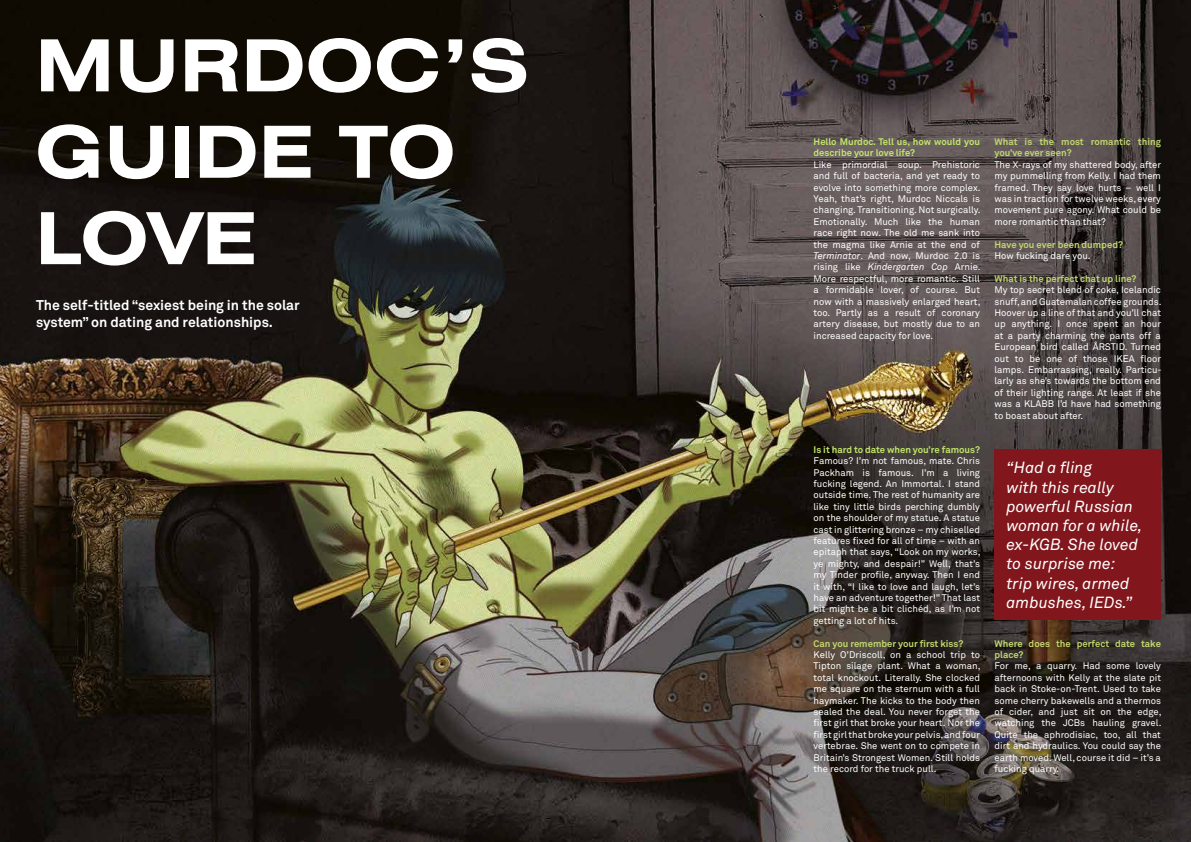
<style>
.page{position:relative;width:1191px;height:842px;background:#fff}
.page>*{position:absolute;margin:0;border:0;box-sizing:border-box;transform-origin:0 0}
.t1{font:700 expanded 72px/86.4px "Swiss 721 BT";color:#fff}
.t2{font:italic 16px/19.2px "Akkurat";color:#fff}
.t3{font:700 14px/16.8px "Akkurat";color:#fff}
.t4{font:9.5px/11.4px "Akkurat";color:#fff;text-align:justify}
.t5{font:700 9.5px/11.4px "Akkurat";color:#c1d66e}
.t6{font:700 9.5px/11.4px "Akkurat";color:#c2e76b}
.t7{font:700 9.5px "Akkurat";color:#c1e66a}
.s1{font-style:italic}
</style>
<div class="page">
<img style="left:0;top:0;width:1191px;height:842px">
<div style="left:994px;top:449px;width:167px;height:171px;background:#81171c"></div>
<h1 class="t1" style="left:35px;top:22px;width:496px">MURDOC’S<br>GUIDE TO<br>LOVE</h1>
<h3 class="t3" style="left:36px;top:297px;width:265px">The self-titled “sexiest being in the solar system” on dating and relationships.</h3>
<p class="t6" style="left:813px;top:136px;width:168px">Hello Murdoc. Tell us, how would you describe your love life?</p>
<p class="t4" style="left:813px;top:159px;width:168px">Like primordial soup. Prehistoric and full of bacteria, and yet ready to evolve into something more complex.<br>Yeah, that’s right, Murdoc Niccals is changing. Transitioning. Not surgically.<br>Emotionally. Much like the human race right now. The old me sank into the magma like Arnie at the end of <span class="s1">Terminator</span>. And now, Murdoc 2.0 is rising like <span class="s1">Kindergarten Cop</span> Arnie.<br>More respectful, more romantic. Still a formidable lover, of course. But now with a massively enlarged heart, too. Partly as a result of coronary artery disease, but mostly due to an increased capacity for love.</p>
<p class="t7" style="left:813px;top:443px;width:168px">Is it hard to date when you’re famous?</p>
<p class="t4" style="left:813px;top:455px;width:168px">Famous? I’m not famous, mate. Chris Packham is famous. I’m a living fucking legend. An Immortal. I stand outside time. The rest of humanity are like tiny little birds perching dumbly on the shoulder of my statue. A statue cast in glittering bronze – my chiselled features fixed for all of time – with an epitaph that says, “Look on my works, ye mighty, and despair!” Well, that’s my Tinder profile, anyway. Then I end it with, “I like to love and laugh, let’s have an adventure together!” That last bit might be a bit clichéd, as I’m not getting a lot of hits.</p>
<p class="t5" style="left:813px;top:637px;width:151px">Can you remember your first kiss?</p>
<p class="t4" style="left:813px;top:649px;width:168px">Kelly O’Driscoll, on a school trip to Tipton silage plant. What a woman, total knockout. Literally. She clocked me square on the sternum with a full haymaker. The kicks to the body then sealed the deal. You never forget the first girl that broke your heart. Nor the first girl that broke your pelvis, and four vertebrae. She went on to compete in Britain’s Strongest Women. Still holds the record for the truck pull.</p>
<p class="t5" style="left:994px;top:136px;width:168px">What is the most romantic thing you’ve ever seen?</p>
<p class="t4" style="left:994px;top:159px;width:168px">The X-rays of my shattered body, after my pummelling from Kelly. I had them framed. They say love hurts – well I was in traction for twelve weeks, every movement pure agony. What could be more romantic than that?</p>
<p class="t5" style="left:994px;top:238px;width:130px">Have you ever been dumped?</p>
<p class="t4" style="left:994px;top:250px;width:98px">How fucking dare you.</p>
<p class="t5" style="left:994px;top:273px;width:144px">What is the perfect chat up line?</p>
<p class="t4" style="left:994px;top:284px;width:169px">My top secret blend of coke, Icelandic snuff, and Guatemalan coffee grounds.<br>Hoover up a line of that and you’ll chat up anything. I once spent an hour at a party charming the pants off a European bird called ÅRSTID. Turned out to be one of those IKEA floor lamps. Embarrassing, really. Particu&shy;larly as she’s towards the bottom end of their lighting range. At least if she was a KLABB I’d have had something to boast about after.</p>
<h2 class="t2" style="left:1006px;top:459px;width:138px">“Had a fling<br>with this really powerful Russian woman for a while, ex-KGB. She loved to surprise me: trip wires, armed ambushes, IEDs.”</h2>
<p class="t5" style="left:994px;top:637px;width:168px">Where does the perfect date take place?</p>
<p class="t4" style="left:994px;top:660px;width:168px">For me, a quarry. Had some lovely afternoons with Kelly at the slate pit back in Stoke-on-Trent. Used to take some cherry bakewells and a thermos of cider, and just sit on the edge, watching the JCBs hauling gravel.<br>Quite the aphrodisiac, too, all that dirt and hydraulics. You could say the earth moved. Well, course it did – it’s a fucking quarry.</p>
</div>
